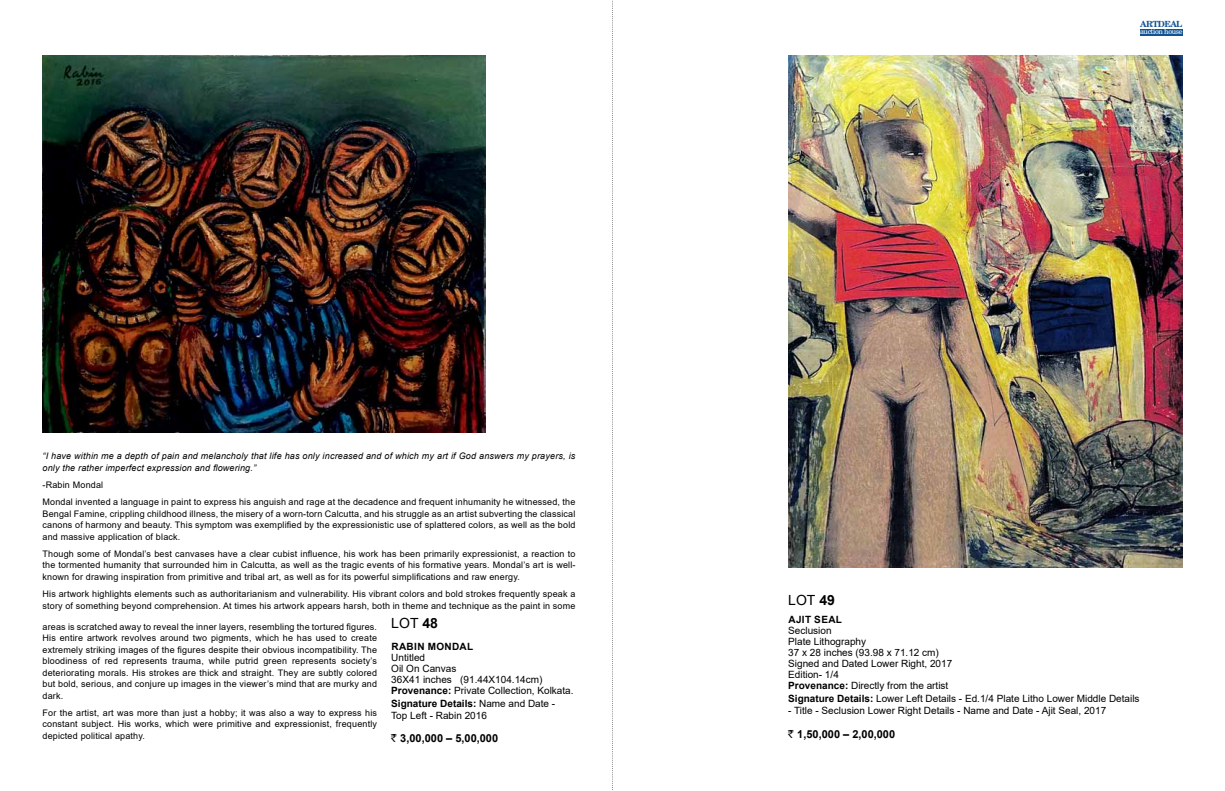
<style>
.page{position:relative;width:1225px;height:791px;background:#fff}
.page>*{position:absolute;margin:0;border:0;box-sizing:border-box;transform-origin:0 0}
.t1{font:14px "Arial";color:#000}
.t2{font:700 11px "Arial";color:#000}
.t3{font:10px/11px "Arial";color:#000}
.t4{font:700 10px "Arial";letter-spacing:.035em;color:#000}
.t5{font:9px/11.5px "Arial";letter-spacing:.02em;color:#000;text-align:justify}
.t6{font:italic 9px/11.5px "Arial";letter-spacing:.02em;color:#000}
.t7{font:700 8.5px "Century Schbk Greek BT";letter-spacing:-.06em;color:#105395}
.t8{font:7.4px "Century Schbk Greek BT";letter-spacing:-.05em;color:#fff}
.s1{font-weight:700}
.s2{font-family:"Rupee Foradian";font-weight:400}
</style>
<div class="page">
<div style="left:1140px;top:29px;width:42px;height:6px;background:#105395"></div>
<svg style="left:612px;top:0;width:1px;height:790px"></svg>
<img style="left:43px;top:55px;width:442px;height:378px">
<img style="left:788px;top:55px;width:394px;height:512px">
<p class="t6" style="left:43px;top:451px;width:534px">“I have within me a depth of pain and melancholy that life has only increased and of which my art if God answers my prayers, is only the rather imperfect expression and flowering.”</p>
<p class="t5" style="left:43px;top:476px;width:534px;line-height:17.2px">-Rabin Mondal<br>Mondal invented a language in paint to express his anguish and rage at the decadence and frequent inhumanity he witnessed, the</p>
<p class="t5" style="left:43px;top:508px;width:534px">Bengal Famine, crippling childhood illness, the misery of a worn-torn Calcutta, and his struggle as an artist subverting the classical canons of harmony and beauty. This symptom was exemplified by the expressionistic use of splattered colors, as well as the bold and massive application of black.</p>
<p class="t5" style="left:43px;top:548px;width:534px">Though some of Mondal’s best canvases have a clear cubist influence, his work has been primarily expressionist, a reaction to the tormented humanity that surrounded him in Calcutta, as well as the tragic events of his formative years. Mondal’s art is well&shy;known for drawing inspiration from primitive and tribal art, as well as for its powerful simplifications and raw energy.</p>
<p class="t5" style="left:43px;top:588px;width:534px">His artwork highlights elements such as authoritarianism and vulnerability. His vibrant colors and bold strokes frequently speak a story of something beyond comprehension. At times his artwork appears harsh, both in theme and technique as the paint in some</p>
<p class="t5" style="left:43px;top:621px;width:336px">areas is scratched away to reveal the inner layers, resembling the tortured figures.<br>His entire artwork revolves around two pigments, which he has used to create extremely striking images of the figures despite their obvious incompatibility. The bloodiness of red represents trauma, while putrid green represents society’s deteriorating morals. His strokes are thick and straight. They are subtly colored but bold, serious, and conjure up images in the viewer’s mind that are murky and dark.</p>
<p class="t5" style="left:43px;top:707px;width:336px">For the artist, art was more than just a hobby; it was also a way to express his constant subject. His works, which were primitive and expressionist, frequently depicted political apathy.</p>
<h1 class="t1" style="left:391px;top:614px;width:48px">LOT <span class="s1">48</span></h1>
<p class="t4" style="left:391px;top:640px;width:83px">Rabin Mondal</p>
<p class="t3" style="left:391px;top:652px;width:184px">Untitled<br>Oil On Canvas<br>36X41 inches (91.44X104.14cm)<br><span class="s1">Provenance:</span> Private Collection, Kolkata.</p>
<p class="t3" style="left:391px;top:697px;width:165px;line-height:12.5px"><span class="s1">Signature Details:</span> Name and Date -<br>Top Left - Rabin 2016</p>
<p class="t2" style="left:391px;top:731px;width:108px"><span class="s2">`</span> 3,00,000 – 5,00,000</p>
<p class="t7" style="left:1140px;top:19px;width:44px">ARTDEAL</p>
<p class="t8" style="left:1140px;top:27px;width:44px">auction house</p>
<h1 class="t1" style="left:788px;top:590px;width:48px">LOT <span class="s1">49</span></h1>
<p class="t4" style="left:788px;top:613px;width:55px">Aj it Seal</p>
<p class="t3" style="left:788px;top:625px;width:165px">Seclusion<br>Plate Lithography<br>37 x 28 inches (93.98 x 71.12 cm)<br>Signed and Dated Lower Right, 2017<br>Edition- 1/4<br><span class="s1">Provenance:</span> Directly from the artist</p>
<p class="t3" style="left:788px;top:693px;width:353px"><span class="s1">Signature Details:</span> Lower Left Details - Ed.1/4 Plate Litho Lower Middle Details</p>
<p class="t3" style="left:788px;top:705px;width:319px">- Title - Seclusion Lower Right Details - Name and Date - Ajit Seal, 2017</p>
<p class="t2" style="left:788px;top:727px;width:108px"><span class="s2">`</span> 1,50,000 – 2,00,000</p>
</div>
